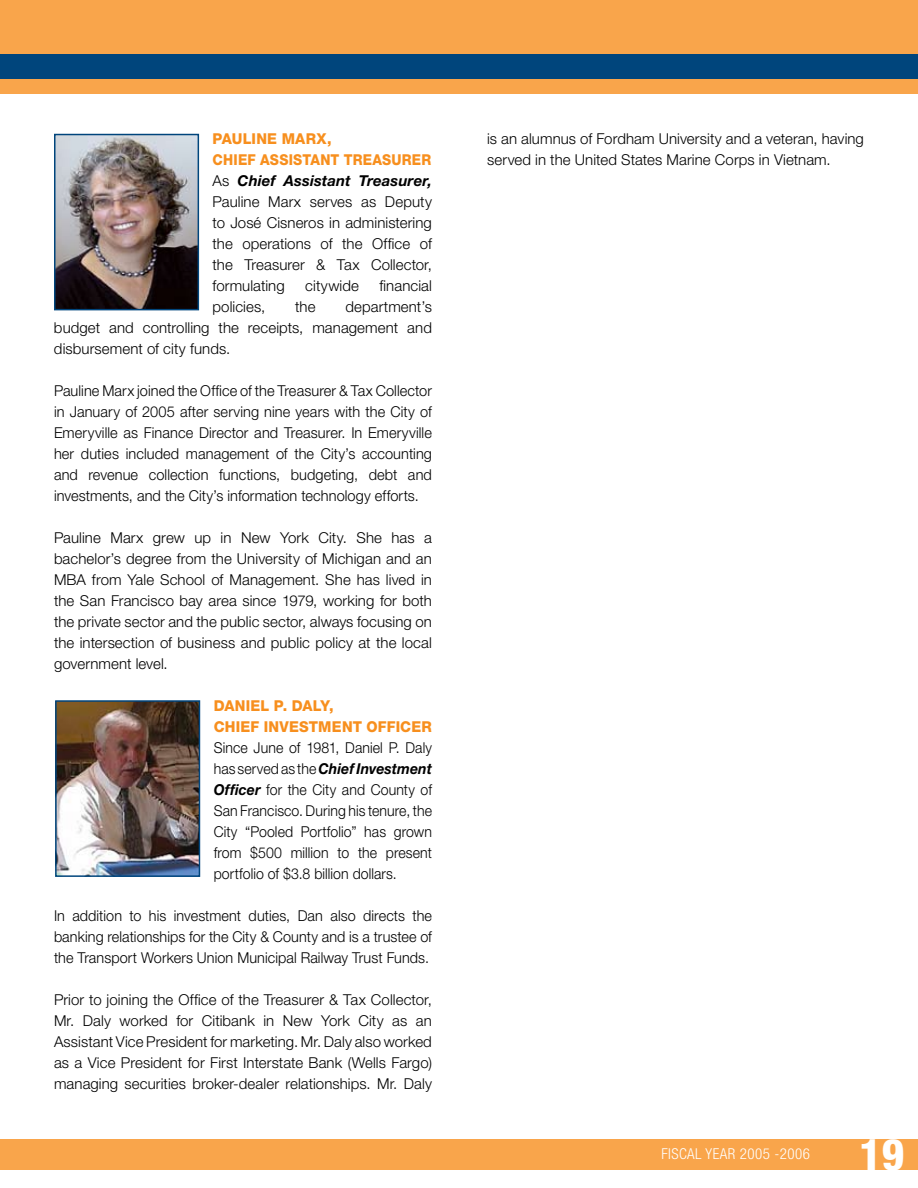
<style>
.page{position:relative;width:918px;height:1188px;background:#fff}
.page>*{position:absolute;margin:0;border:0;box-sizing:border-box;transform-origin:0 0}
.t1{font:800 condensed 43.5px "Helvetica Neue LT Std";color:#fff}
.t2{font:300 15px/21px "Helvetica Neue LT Std";letter-spacing:.005em;color:#000;text-align:justify}
.t3{font:300 15px/21px "Helvetica Neue LT Std";letter-spacing:.005em;color:#000;text-align:justify;scale:.94 1}
.t4{font:300 15px/21px "Helvetica Neue LT Std";letter-spacing:.005em;color:#000;text-align:justify;scale:.96 1}
.t5{font:800 15px/21px "Helvetica Neue LT Std";letter-spacing:.015em;color:#f78f1e;scale:.96 1}
.t6{font:300 condensed 15px "Helvetica Neue LT Std";letter-spacing:.03em;color:#fff}
.t7{font:800 15px "Helvetica Neue LT Std";letter-spacing:.015em;color:#f78f1e;scale:.91 1}
.s1{font-weight:800;color:#f78f1e}
.s2{font-weight:700;font-style:italic}
</style>
<div class="page">
<div style="left:0;top:0;width:918px;height:94px;background:#f9a54b"></div>
<div style="left:0;top:1140px;width:918px;height:30px;background:#f9a54b"></div>
<div style="left:0;top:54px;width:918px;height:25px;background:#00457c"></div>
<img style="left:57px;top:137px;width:139px;height:170px">
<div style="left:54px;top:134px;width:145px;height:176px;border:2px solid #00457c"></div>
<img style="left:58px;top:703px;width:139px;height:171px">
<div style="left:55px;top:700px;width:145px;height:177px;border:2px solid #00457c"></div>
<p class="t5" style="left:213px;top:129px;width:126px">PAULINE MARX,<br>CHIEF ASSISTANT</p>
<p class="t7" style="left:344px;top:151px;width:32px">TREAS</p>
<p class="t2" style="left:213px;top:149px;width:221px;text-indent:179px"><span class="s1">URER </span>As <span class="s2">Chief Assistant Treasurer, </span>Pauline Marx serves as Deputy to José Cisneros in administering the operations of the Office of the Treasurer &amp; Tax Collector, formulating</p>
<p class="t2" style="left:305px;top:275px;width:55px">citywide</p>
<p class="t2" style="left:380px;top:275px;width:54px">financial</p>
<p class="t2" style="left:54px;top:296px;width:380px;text-indent:291px">department’s budget and controlling the receipts, management and disbursement of city funds.</p>
<p class="t2" style="left:54px;top:380px;width:379px">Pauline Marx joined the Office of the Treasurer &amp; Tax Collector in January of 2005 after serving nine years with the City of Emeryville as Finance Director and Treasurer. In Emeryville her duties included management of the City’s accounting and revenue collection functions, budgeting, debt and investments, and the City’s information technology efforts.</p>
<p class="t2" style="left:54px;top:527px;width:379px">Pauline Marx grew up in New York City. She has a bachelor’s degree from the University of Michigan and an MBA from Yale School of Management. She has lived in the San Francisco bay area since 1979, working for both the private sector and the public sector, always focusing on the intersection of business and public policy at the local government level.</p>
<p class="t5" style="left:214px;top:696px;width:126px">DAN IEL P. DALY,<br>CHIEF INVEST</p>
<p class="t2" style="left:213px;top:296px;width:54px">policies,</p>
<p class="t2" style="left:295px;top:296px;width:22px">the</p>
<p class="t5" style="left:318px;top:717px;width:26px">MENT</p>
<p class="t5" style="left:366px;top:717px;width:70px">OFFICER</p>
<p class="t3" style="left:214px;top:737px;width:234px">Since June of 1981, Daniel P. Daly has served as the <span class="s2">Chief Investment Officer</span> for the City and County of San Francisco. During his tenure, the City “Pooled Portfolio” has grown from $500 million to the present portfolio of $3.8 billion dollars.</p>
<p class="t4" style="left:54px;top:905px;width:395px">In addition to his investment duties, Dan also directs the banking relationships for the City &amp; County and is a trustee of the Transport Workers Union Municipal Railway Trust Funds.</p>
<p class="t2" style="left:54px;top:989px;width:380px">Prior to joining the Office of the Treasurer &amp; Tax Collector, Mr. Daly worked for Citibank in New York City as an Assistant Vice President for marketing. Mr. Daly also worked as a Vice President for First Interstate Bank (Wells Fargo) managing securities broker-dealer relationships. Mr. Daly</p>
<p class="t2" style="left:487px;top:128px;width:378px">is an alumnus of Fordham University and a veteran, having served in the United States Marine Corps in Vietnam.</p>
<p class="t6" style="left:661px;top:1146px;width:150px">FISCAL YEAR 2005 -2006</p>
<h1 class="t1" style="left:859px;top:1128px;width:47px">19</h1>
</div>
